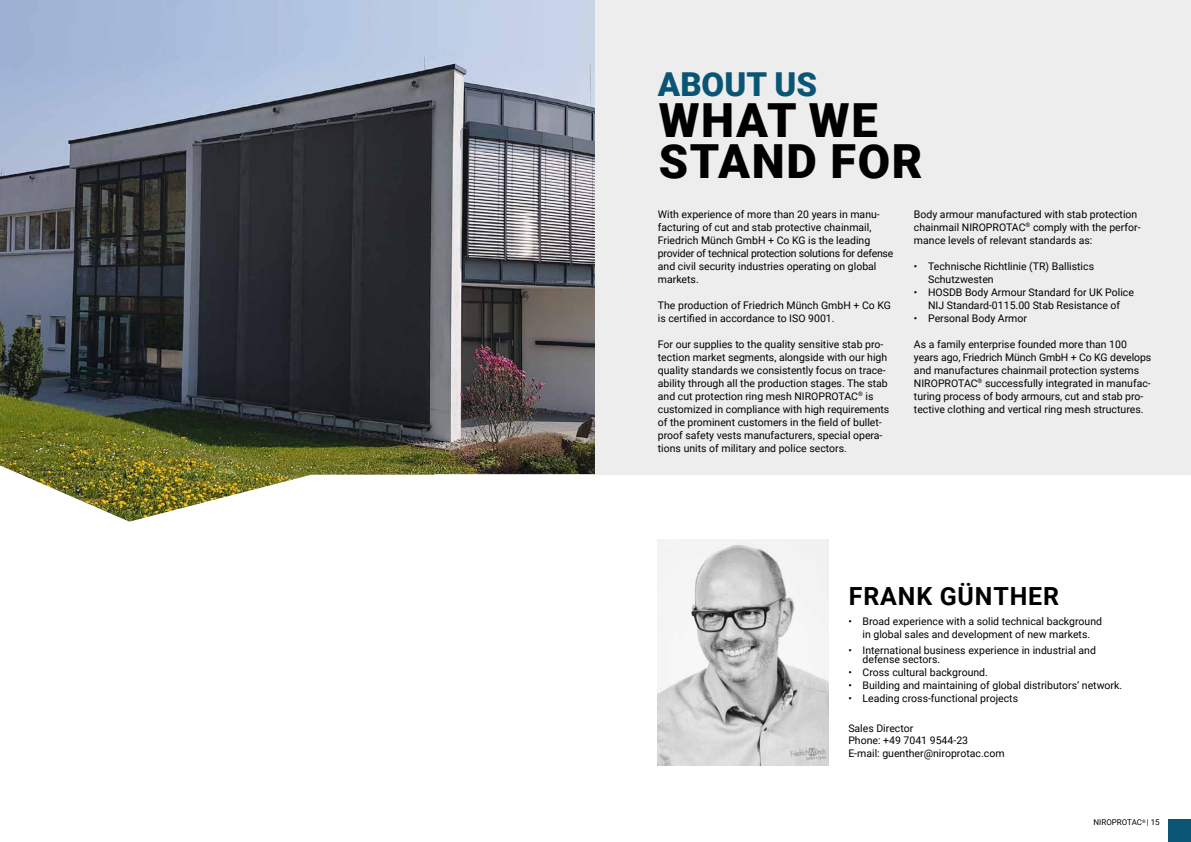
<style>
.page{position:relative;width:1191px;height:842px;background:#fff}
.page>*{position:absolute;margin:0;border:0;box-sizing:border-box;transform-origin:0 0}
.t1{font:900 47px/41px "Roboto";letter-spacing:.035em;color:#000}
.t2{font:900 33px "Roboto";color:#095573}
.t3{font:700 25px "Roboto";letter-spacing:.035em;color:#000}
.t4{font:10.5px/13px "Roboto";color:#000}
.t5{font:8px "Roboto";color:#000}
</style>
<div class="page">
<img style="left:0;top:0;width:595px;height:522px">
<div style="left:595px;top:0;width:596px;height:475px;background:#ededed"></div>
<img style="left:658px;top:539px;width:170px;height:226px">
<div style="left:1168px;top:819px;width:23px;height:23px;background:#095573"></div>
<h2 class="t2" style="left:658px;top:61px;width:161px">ABOUT US</h2>
<h1 class="t1" style="left:658px;top:98px;width:265px">WHAT WE<br>STAND FOR</h1>
<p class="t4" style="left:658px;top:207px;width:237px">With experience of more than 20 years in manu&shy;facturing of cut and stab protective chainmail, Friedrich Münch GmbH + Co KG is the leading provider of technical protection solutions for defense and civil security industries operating on global markets.</p>
<p class="t4" style="left:658px;top:298px;width:235px">The production of Friedrich Münch GmbH + Co KG is certified in accordance to ISO 9001.</p>
<p class="t4" style="left:658px;top:337px;width:233px">For our supplies to the quality sensitive stab pro&shy;tection market segments, alongside with our high quality standards we consistently focus on trace&shy;ability through all the production stages. The stab and cut protection ring mesh NIROPROTAC<sup>®</sup> is customized in compliance with high requirements of the prominent customers in the field of bullet&shy;proof safety vests manufacturers, special opera&shy;tions units of military and police sectors.</p>
<p class="t4" style="left:914px;top:207px;width:228px">Body armour manufactured with stab protection chainmail NIROPROTAC<sup>®</sup> comply with the perfor&shy;mance levels of relevant standards as:</p>
<p class="t4" style="left:928px;top:259px;width:167px;text-indent:-14px">• Technische Richtlinie (TR) Ballistics<br>Schutzwesten</p>
<p class="t4" style="left:914px;top:285px;width:221px;text-align:center">• HOSDB Body Armour Standard for UK Police<br>NIJ Standard-0115.00 Stab Resistance of</p>
<p class="t4" style="left:914px;top:311px;width:115px">• Personal Body Armor</p>
<p class="t4" style="left:914px;top:337px;width:239px">As a family enterprise founded more than 100 years ago, Friedrich Münch GmbH + Co KG develops and manufactures chainmail protection systems NIROPROTAC<sup>®</sup> successfully integrated in manufac&shy;turing process of body armours, cut and stab pro&shy;tective clothing and vertical ring mesh structures.</p>
<h3 class="t3" style="left:848px;top:578px;width:212px">FRANK GÜNTHER</h3>
<p class="t4" style="left:848px;top:614px;width:255px;text-align:center">• Broad experience with a solid technical background in global sales and development of new markets.</p>
<p class="t4" style="left:862px;top:644px;width:235px;line-height:9.8px;text-indent:-14px">• International business experience in industrial and defense sectors.</p>
<p class="t4" style="left:848px;top:666px;width:141px">• Cross cultural background.</p>
<p class="t4" style="left:848px;top:679px;width:275px">• Building and maintaining of global distributors‘ network.</p>
<p class="t4" style="left:848px;top:692px;width:171px">• Leading cross-functional projects</p>
<p class="t4" style="left:848px;top:721px;width:158px">Sales Director<br>Phone: +49 7041 9544-23<br>E-mail: guenther@niroprotac.com</p>
<p class="t5" style="left:1093px;top:817px;width:68px">NIROPROTAC<sup>®</sup> | 15</p>
</div>
